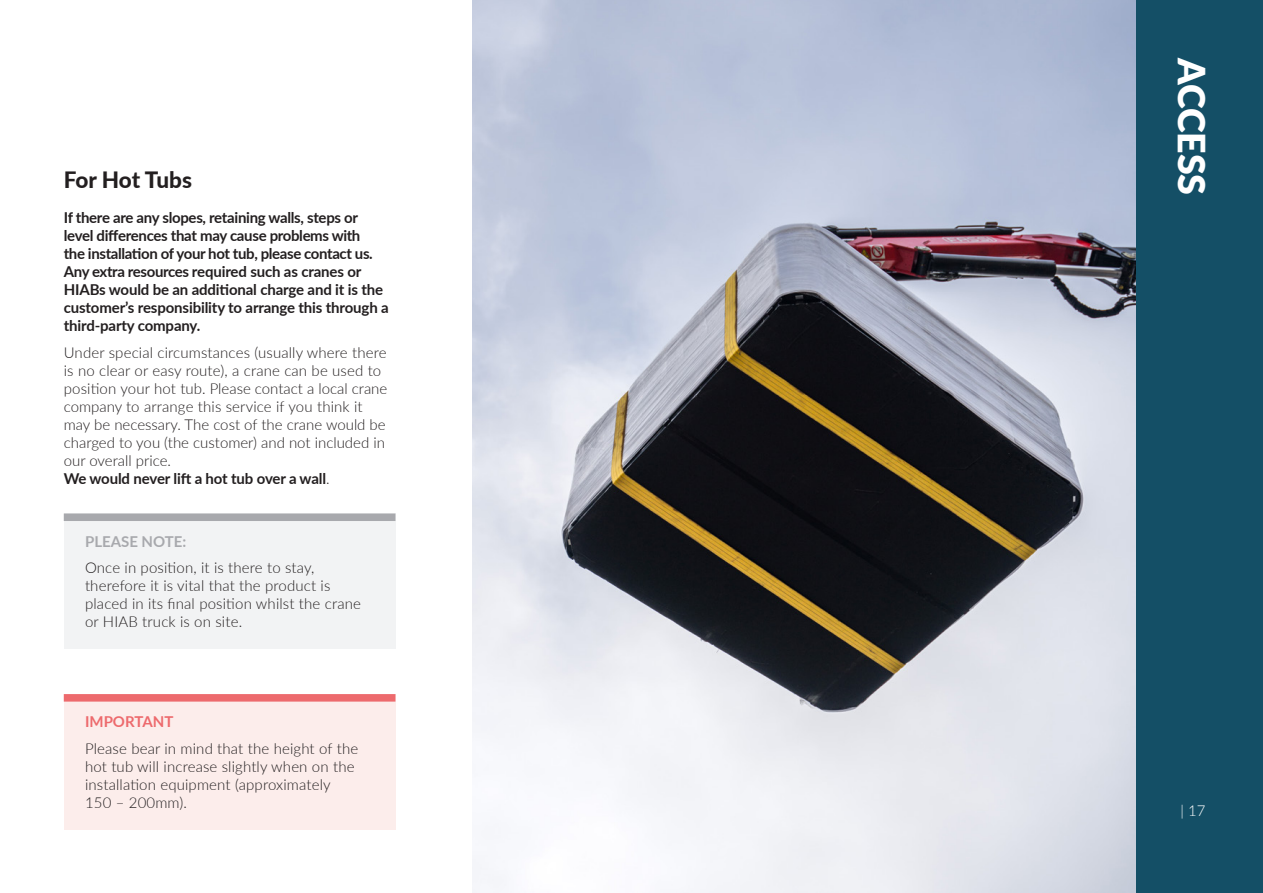
<style>
.page{position:relative;width:1263px;height:893px;background:#fff}
.page>*{position:absolute;margin:0;border:0;box-sizing:border-box;transform-origin:0 0}
.t1{font:900 37.5px "Lato";color:#fff}
.Sub_heading{font:800 22.5px "Lato";letter-spacing:-.01em;color:#231f20}
.t2{font:300 15px/18px "Lato";letter-spacing:.01em;color:#231f20}
.t3{font:700 15px/18px "Lato";letter-spacing:-.02em;color:#231f20}
.t4{font:700 15px "Lato";color:#a8a9ad}
.t5{font:700 15px "Lato";color:#ed6a6d}
.t6{font:300 15px "Lato";color:#fff}
.s1{font-weight:700}
</style>
<div class="page">
<div style="left:1135px;top:0;width:128px;height:893px;background:#144f66"></div>
<div style="left:64px;top:694px;width:331px;height:135px;background:#fcedeb"></div>
<div style="left:64px;top:694px;width:331px;height:8px;background:#ed6a6d"></div>
<div style="left:64px;top:513px;width:331px;height:136px;background:#f2f3f4"></div>
<div style="left:64px;top:513px;width:331px;height:8px;background:#a8a9ad"></div>
<img style="left:472px;top:0;width:663px;height:893px">
<p class="Sub_heading" style="left:64px;top:163px;width:130px">For Hot Tubs</p>
<p class="t3" style="left:64px;top:208px;width:326px">If there are any slopes, retaining walls, steps or level differences that may cause problems with<br>the installation of your hot tub, please contact us.<br>Any extra resources required such as cranes or HIABs would be an additional charge and it is the customer’s responsibility to arrange this through a third-party company.</p>
<p class="t2" style="left:64px;top:343px;width:325px">Under special circumstances (usually where there is no clear or easy route), a crane can be used to position your hot tub. Please contact a local crane company to arrange this service if you think it may be necessary. The cost of the crane would be charged to you (the customer) and not included in our overall price.<br><span class="s1">We would never lift a hot tub over a wall</span>.</p>
<p class="t4" style="left:85px;top:530px;width:103px">PLEASE NOTE:</p>
<p class="t2" style="left:85px;top:558px;width:277px">Once in position, it is there to stay, therefore it is vital that the product is placed in its final position whilst the crane or HIAB truck is on site.</p>
<p class="t5" style="left:85px;top:711px;width:90px">IMPORTANT</p>
<p class="t2" style="left:85px;top:739px;width:275px">Please bear in mind that the height of the hot tub will increase slightly when on the installation equipment (approximately 150 – 200mm).</p>
<h1 class="t1" style="left:1220px;top:58px;width:139px;rotate:90deg">ACCESS</h1>
<p class="t6" style="left:1180px;top:800px;width:27px">| 17</p>
</div>
